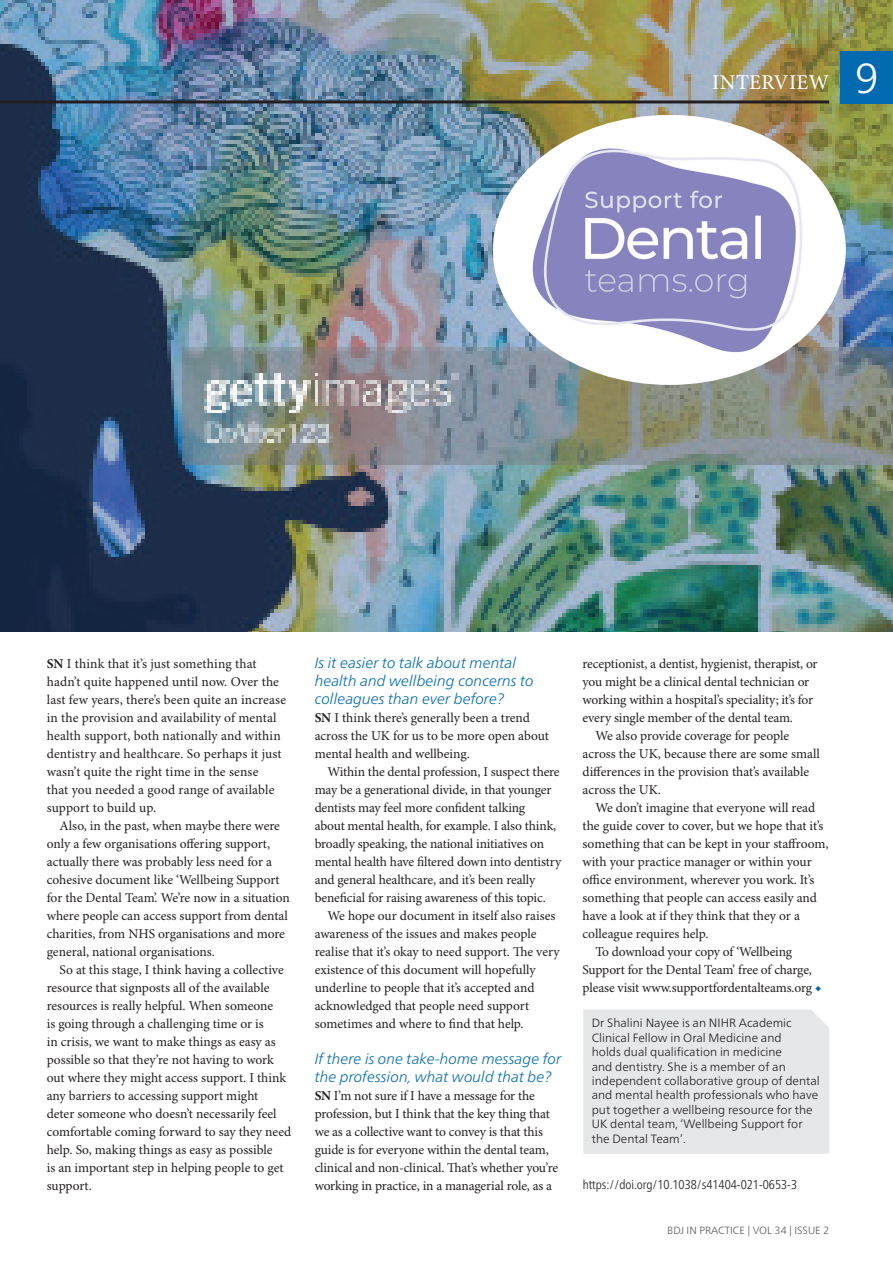
<style>
.page{position:relative;width:893px;height:1263px;background:#fff}
.page>*{position:absolute;margin:0;border:0;box-sizing:border-box;transform-origin:0 0}
.t1{font:21px "Minion Pro";letter-spacing:.015em;color:#fff}
.t2{font:italic 300 15px/18px "Frutiger Neue LT Pro";color:#0069af}
.t3{font:13.5px/18px "Minion Pro";letter-spacing:-.005em;color:#231f20}
.t4{font:300 condensed 12.75px "Frutiger Neue LT Pro";color:#231f20}
.t5{font:300 12px/14.4px "Frutiger Neue LT Pro";color:#231f20}
.t6{font:300 10.5px "Frutiger Neue LT Pro";color:#5c5b5b}
.s1{font-family:"Frutiger Neue LT Pro";font-weight:300;font-size:42px}
.s2{font-weight:700}
.s3{color:#0069af}
</style>
<div class="page">
<img style="left:0;top:0;width:893px;height:631px">
<img style="left:493px;top:115px;width:353px;height:270px">
<hr style="left:0;top:100px;width:829px;height:3px;background:#231f20">
<div style="left:840px;top:51px;width:53px;height:52px;background:#0069af"></div>
<div style="left:583px;top:1010px;width:246px;height:144px;background:#e6e7e9"></div>
<h1 class="t1" style="left:712px;top:70px;width:168px">INTERVIEW <span class="s1">9</span></h1>
<p class="t3" style="left:47px;top:655px;width:241px"><span class="s2">SN</span> I think that it’s just something that hadn’t quite happened until now. Over the last few years, there’s been quite an increase in the provision and availability of mental health support, both nationally and within dentistry and healthcare. So perhaps it just wasn’t quite the right time in the sense<br>that you needed a good range of available support to build up.</p>
<p class="t3" style="left:47px;top:817px;width:245px;text-indent:13px">Also, in the past, when maybe there were only a few organisations offering support, actually there was probably less need for a cohesive document like ‘Wellbeing Support for the Dental Team’. We’re now in a situation where people can access support from dental charities, from NHS organisations and more general, national organisations.</p>
<p class="t3" style="left:47px;top:961px;width:246px;text-indent:13px">So at this stage, I think having a collective resource that signposts all of the available resources is really helpful. When someone<br>is going through a challenging time or is<br>in crisis, we want to make things as easy as possible so that they’re not having to work out where they might access support. I think any barriers to accessing support might<br>deter someone who doesn’t necessarily feel comfortable coming forward to say they need help. So, making things as easy as possible<br>is an important step in helping people to get support.</p>
<p class="t2" style="left:315px;top:653px;width:221px">Is it easier to talk about mental health and wellbeing concerns to colleagues than ever before?</p>
<p class="t3" style="left:315px;top:709px;width:236px"><span class="s2">SN</span> I think there’s generally been a trend across the UK for us to be more open about mental health and wellbeing.</p>
<p class="t3" style="left:315px;top:763px;width:248px;text-indent:13px">Within the dental profession, I suspect there may be a generational divide, in that younger dentists may feel more confident talking<br>about mental health, for example. I also think, broadly speaking, the national initiatives on mental health have filtered down into dentistry and general healthcare, and it’s been really beneficial for raising awareness of this topic.</p>
<p class="t3" style="left:315px;top:907px;width:247px;text-indent:13px">We hope our document in itself also raises awareness of the issues and makes people realise that it’s okay to need support. The very existence of this document will hopefully underline to people that it’s accepted and acknowledged that people need support sometimes and where to find that help.</p>
<p class="t2" style="left:315px;top:1049px;width:248px">If there is one take-home message for the profession, what would that be?</p>
<p class="t3" style="left:315px;top:1087px;width:245px"><span class="s2">SN</span> I’m not sure if I have a message for the profession, but I think that the key thing that we as a collective want to convey is that this guide is for everyone within the dental team, clinical and non-clinical. That’s whether you’re working in practice, in a managerial role, as a</p>
<p class="t3" style="left:583px;top:655px;width:237px">receptionist, a dentist, hygienist, therapist, or</p>
<p class="t3" style="left:583px;top:673px;width:228px">you might be a clinical dental technician or</p>
<p class="t3" style="left:583px;top:691px;width:232px">working within a hospital’s speciality; it’s for</p>
<p class="t3" style="left:583px;top:709px;width:212px">every single member of the dental team.</p>
<p class="t3" style="left:595px;top:727px;width:195px">We also provide coverage for people</p>
<p class="t3" style="left:583px;top:745px;width:239px">across the UK, because there are some small</p>
<p class="t3" style="left:583px;top:763px;width:228px">differences in the provision that’s available</p>
<p class="t3" style="left:583px;top:781px;width:80px">across the UK.</p>
<p class="t3" style="left:595px;top:799px;width:221px">We don’t imagine that everyone will read</p>
<p class="t3" style="left:583px;top:817px;width:242px">the guide cover to cover, but we hope that it’s</p>
<p class="t3" style="left:583px;top:835px;width:248px">something that can be kept in your staffroom,</p>
<p class="t3" style="left:583px;top:853px;width:231px">with your practice manager or within your</p>
<p class="t3" style="left:583px;top:871px;width:233px">office environment, wherever you work. It’s</p>
<p class="t3" style="left:583px;top:889px;width:236px">something that people can access easily and</p>
<p class="t3" style="left:583px;top:907px;width:219px">have a look at if they think that they or a</p>
<p class="t3" style="left:583px;top:925px;width:127px">colleague requires help.</p>
<p class="t3" style="left:595px;top:943px;width:198px">To download your copy of ‘Wellbeing</p>
<p class="t3" style="left:583px;top:961px;width:231px">Support for the Dental Team’ free of charge,</p>
<p class="t3" style="left:583px;top:979px;width:240px">please visit www.supportfordentalteams.org <span class="s3">◆</span></p>
<p class="t5" style="left:592px;top:1016px;width:230px">Dr Shalini Nayee is an NIHR Academic Clinical Fellow in Oral Medicine and<br>holds dual qualification in medicine<br>and dentistry. She is a member of an independent collaborative group of dental and mental health professionals who have put together a wellbeing resource for the UK dental team, ‘Wellbeing Support for the Dental Team’.</p>
<p class="t4" style="left:583px;top:1177px;width:216px">https://doi.org/10.1038/s41404-021-0653-3</p>
<p class="t6" style="left:667px;top:1224px;width:163px">BDJ IN PRACTICE | VOL 34 | ISSUE 2</p>
</div>
